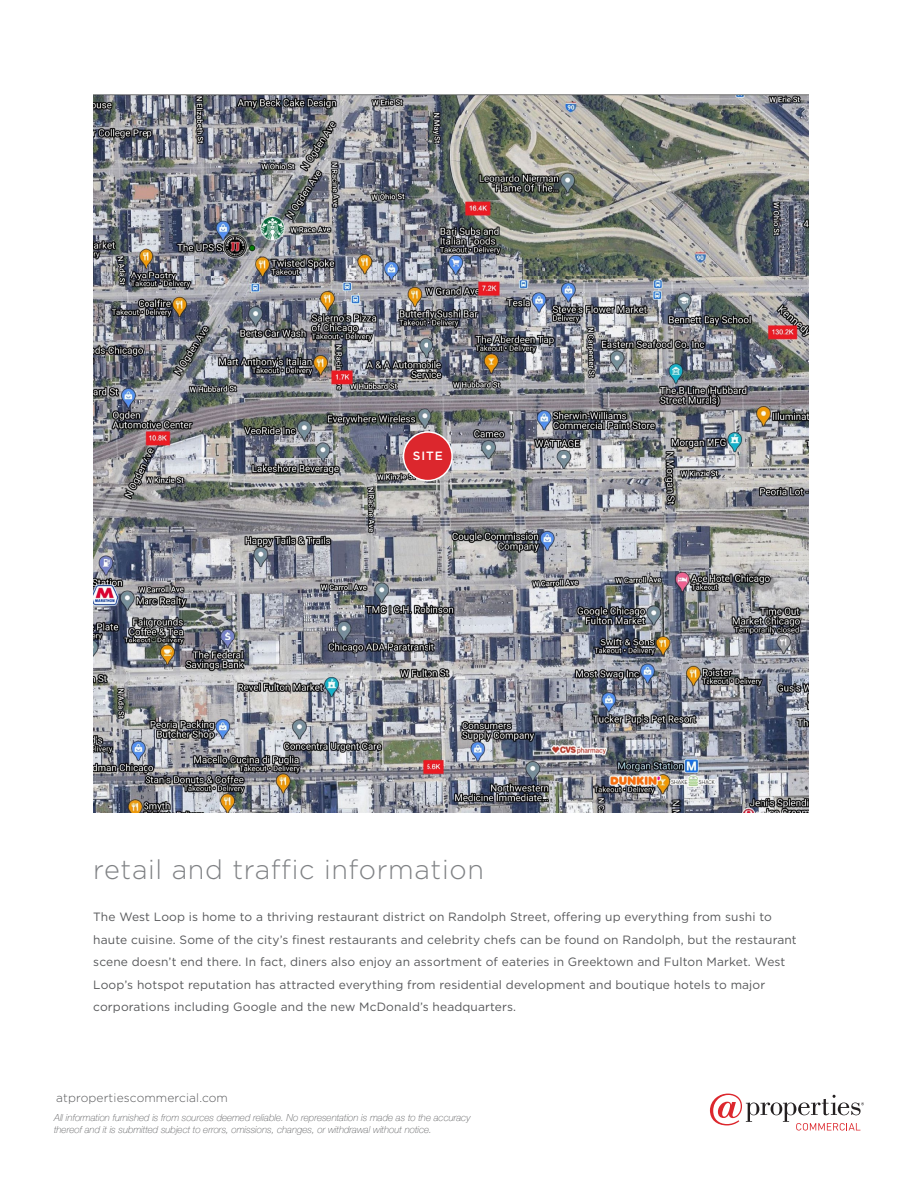
<style>
.page{position:relative;width:918px;height:1188px;background:#fff}
.page>*{position:absolute;margin:0;border:0;box-sizing:border-box;transform-origin:0 0}
.Headline{font:300 27px "Gotham";letter-spacing:.025em;color:#808285}
.t1{font:12px/22.5px "Gotham";letter-spacing:.01em;color:#57585a}
.t2{font:300 12px "Gotham";letter-spacing:.01em;color:#57585a}
.Headline-2{font:500 12px "Gotham";color:#fff}
.t3{font:italic 100 9.75px/11.7px "Helvetica Neue";color:#57585a}
</style>
<div class="page">
<svg style="left:710px;top:1094px;width:154px;height:37px"></svg>
<img style="left:94px;top:94px;width:715px;height:718px">
<div style="left:404px;top:432px;width:48px;height:49px;background:#dc272d;border-radius:50%"></div>
<div style="left:403px;top:431px;width:50px;height:50px;border:2px solid #fff;border-radius:50%"></div>
<p class="Headline-2" style="left:413px;top:448px;width:31px">SITE</p>
<p class="Headline" style="left:93px;top:852px;width:392px">retail and traffic information</p>
<p class="t1" style="left:93px;top:905px;width:705px">The West Loop is home to a thriving restaurant district on Randolph Street, offering up everything from sushi to haute cuisine. Some of the city’s finest restaurants and celebrity chefs can be found on Randolph, but the restaurant scene doesn’t end there. In fact, diners also enjoy an assortment of eateries in Greektown and Fulton Market. West Loop’s hotspot reputation has attracted everything from residential development and boutique hotels to major corporations including Google and the new McDonald’s headquarters.</p>
<p class="t2" style="left:56px;top:1090px;width:173px">atpropertiescommercial.com</p>
<p class="t3" style="left:54px;top:1112px;width:418px">All information furnished is from sources deemed reliable. No representation is made as to the accuracy thereof and it is submitted subject to errors, omissions, changes, or withdrawal without notice.</p>
</div>
